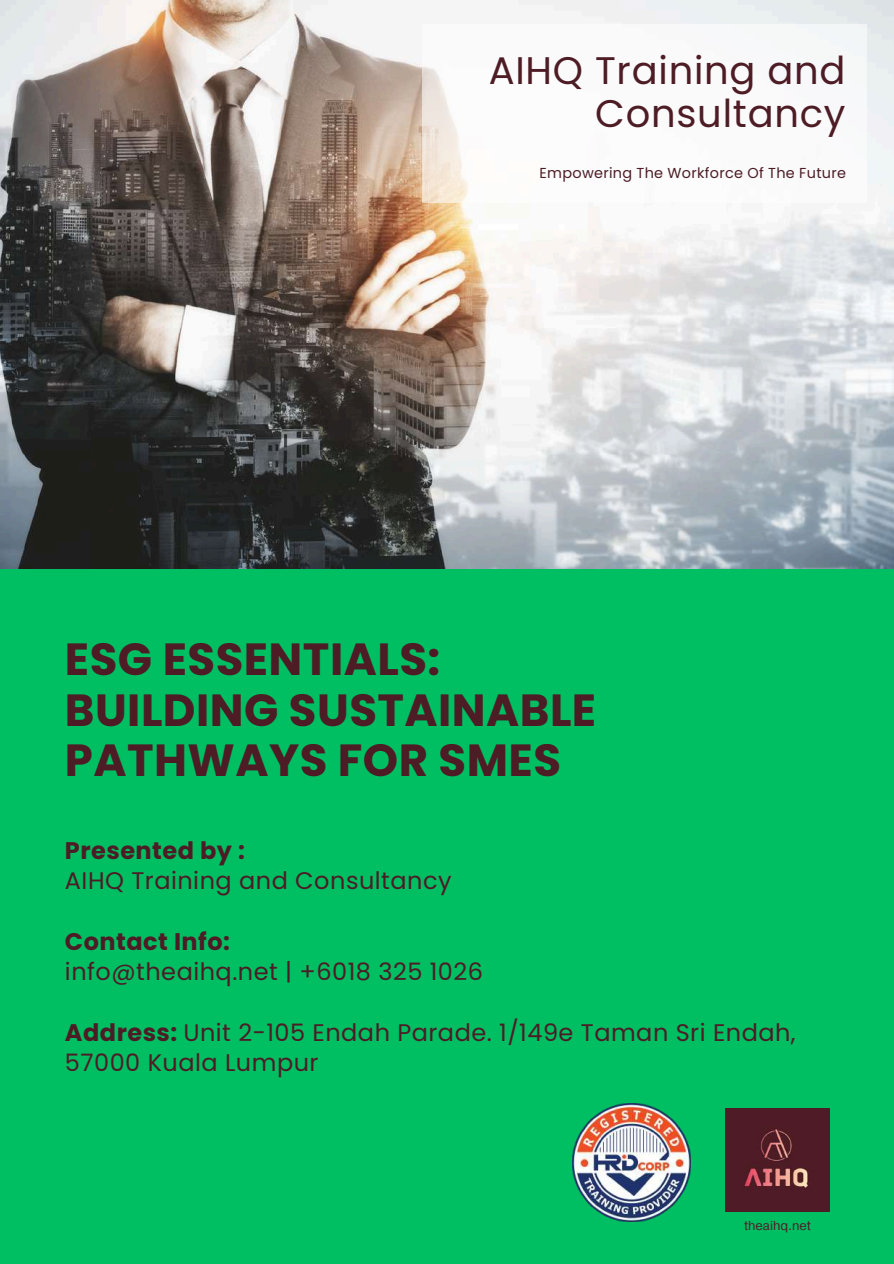
<style>
.page{position:relative;width:894px;height:1264px;background:#fff}
.page>*{position:absolute;margin:0;border:0;box-sizing:border-box;transform-origin:0 0}
.t1{font:700 45px/50.7px "Poppins";letter-spacing:.01em;color:#4d1c25}
.t2{font:38.4px/42.8px "Poppins";letter-spacing:.02em;color:#4d1c25;text-align:right}
.t3{font:24px/30.3px "Poppins";letter-spacing:.02em;color:#4d1c25}
.t4{font:700 24px "Poppins";letter-spacing:.02em;color:#4d1c25}
.t5{font:14.4px "Poppins";letter-spacing:.02em;color:#4d1c25}
.t6{font:12.9px "Pragmatica";color:#4d1c25}
.s1{font-weight:700}
</style>
<div class="page">
<div style="left:0;top:0;width:893px;height:1263px;background:#00bf63"></div>
<img style="left:0;top:0;width:893px;height:568px">
<img style="left:725px;top:1108px;width:103px;height:103px">
<div style="left:422px;top:24px;width:444px;height:179px;background:#fff"></div>
<img style="left:572px;top:1103px;width:118px;height:118px">
<h2 class="t2" style="left:488px;top:49px;width:358px">AIHQ Training and<br>Consultancy</h2>
<p class="t5" style="left:539px;top:162px;width:308px">Empowering The Workforce Of The Future</p>
<h1 class="t1" style="left:65px;top:634px;width:532px">ESG ESSENTIALS:<br>BUILDING SUSTAINABLE<br>PATHWAYS FOR SMES</h1>
<p class="t4" style="left:65px;top:833px;width:181px">Presented by :</p>
<p class="t3" style="left:65px;top:865px;width:388px">AIHQ Training and Consultancy</p>
<p class="t4" style="left:65px;top:924px;width:166px">Contact Info:</p>
<p class="t3" style="left:65px;top:956px;width:419px">info@theaihq.net | +6018 325 1026</p>
<p class="t3" style="left:65px;top:1017px;width:732px"><span class="s1">Address:</span> Unit 2-105 Endah Parade. 1/149e Taman Sri Endah,<br>57000 Kuala Lumpur</p>
<p class="t6" style="left:743px;top:1216px;width:68px">theaihq.net</p>
</div>
